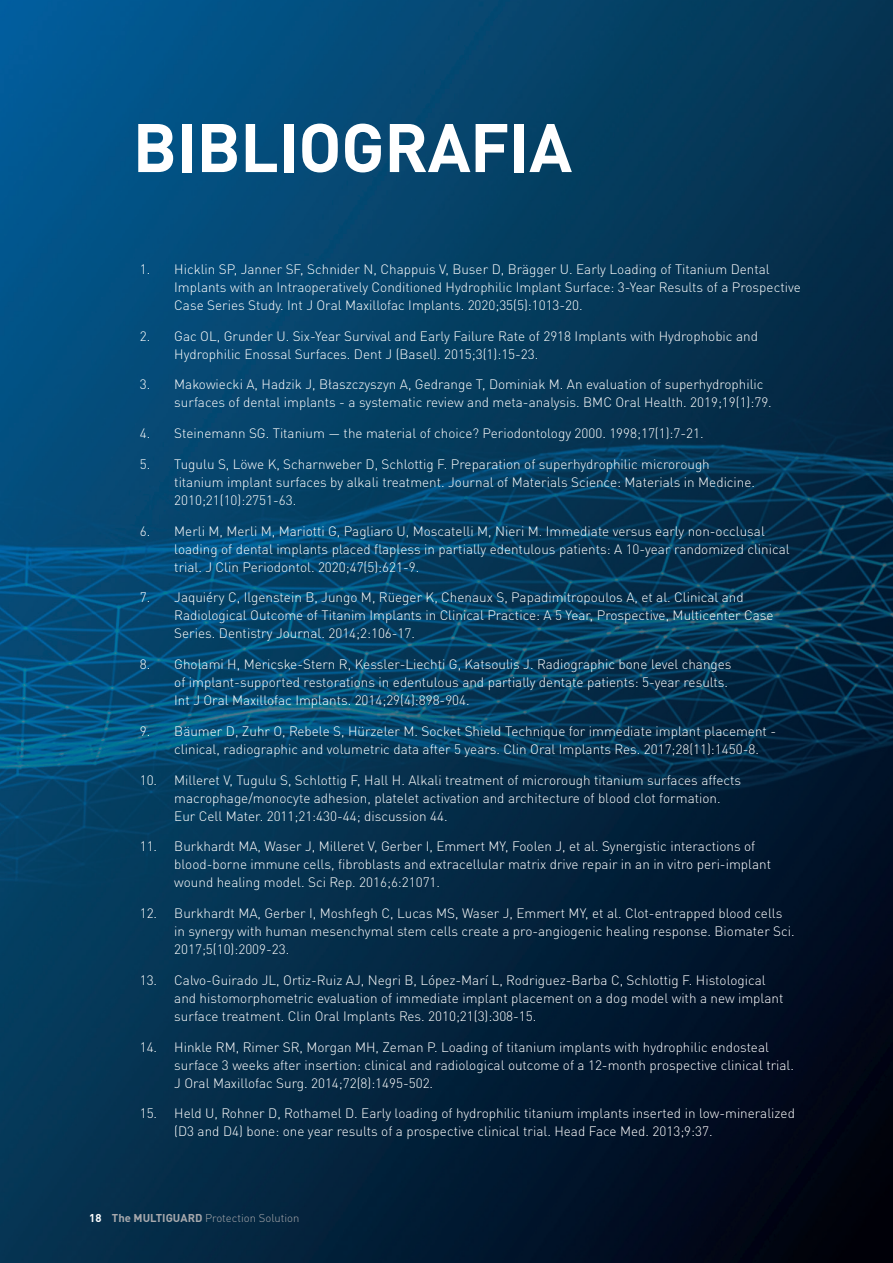
<style>
.page{position:relative;width:893px;height:1263px;background:#fff}
.page>*{position:absolute;margin:0;border:0;box-sizing:border-box;transform-origin:0 0}
.t1{font:700 67.5px "DIN Pro";letter-spacing:-.01em;color:#fff}
.t2{font:300 13.5px/18px "DIN Pro";color:#fff}
.t3{font:300 11.25px "DIN Pro";color:#a8a9ad}
.s1{font-weight:700;color:#fff}
.s2{font-weight:700}
</style>
<div class="page">
<img style="left:0;top:0;width:893px;height:1263px">
<h1 class="t1" style="left:133px;top:95px;width:441px">BIBLIOGRAFIA</h1>
<p class="t2" style="left:174px;top:259px;width:628px;text-indent:-35px">1. Hicklin SP, Janner SF, Schnider N, Chappuis V, Buser D, Brägger U. Early Loading of Titanium Dental<br>Implants with an Intraoperatively Conditioned Hydrophilic Implant Surface: 3-Year Results of a Prospective<br>Case Series Study. Int J Oral Maxillofac Implants. 2020;35(5):1013-20.</p>
<p class="t2" style="left:174px;top:326px;width:585px;text-indent:-35px">2. Gac OL, Grunder U. Six-Year Survival and Early Failure Rate of 2918 Implants with Hydrophobic and<br>Hydrophilic Enossal Surfaces. Dent J (Basel). 2015;3(1):15-23.</p>
<p class="t2" style="left:174px;top:375px;width:599px;text-indent:-35px">3. Makowiecki A, Hadzik J, Błaszczyszyn A, Gedrange T, Dominiak M. An evaluation of superhydrophilic surfaces of dental implants - a systematic review and meta-analysis. BMC Oral Health. 2019;19(1):79.</p>
<p class="t2" style="left:140px;top:423px;width:565px">4. Steinemann SG. Titanium — the material of choice? Periodontology 2000. 1998;17(1):7-21.</p>
<p class="t2" style="left:174px;top:454px;width:582px;text-indent:-35px">5. Tugulu S, Löwe K, Scharnweber D, Schlottig F. Preparation of superhydrophilic microrough titanium implant surfaces by alkali treatment. Journal of Materials Science: Materials in Medicine.<br>2010;21(10):2751-63.</p>
<p class="t2" style="left:174px;top:521px;width:617px;text-indent:-35px">6. Merli M, Merli M, Mariotti G, Pagliaro U, Moscatelli M, Nieri M. Immediate versus early non-occlusal loading of dental implants placed flapless in partially edentulous patients: A 10-year randomized clinical trial. J Clin Periodontol. 2020;47(5):621-9.</p>
<p class="t2" style="left:174px;top:588px;width:601px;text-indent:-35px">7. Jaquiéry C, Ilgenstein B, Jungo M, Rüeger K, Chenaux S, Papadimitropoulos A, et al. Clinical and<br>Radiological Outcome of Titanim Implants in Clinical Practice: A 5 Year, Prospective, Multicenter Case<br>Series. Dentistry Journal. 2014;2:106-17.</p>
<p class="t2" style="left:174px;top:654px;width:559px;text-indent:-35px">8. Gholami H, Mericske-Stern R, Kessler-Liechti G, Katsoulis J. Radiographic bone level changes of implant-supported restorations in edentulous and partially dentate patients: 5-year results.<br>Int J Oral Maxillofac Implants. 2014;29(4):898-904.</p>
<p class="t2" style="left:174px;top:721px;width:603px;text-indent:-35px">9. Bäumer D, Zuhr O, Rebele S, Hürzeler M. Socket Shield Technique for immediate implant placement - clinical, radiographic and volumetric data after 5 years. Clin Oral Implants Res. 2017;28(11):1450-8.</p>
<p class="t2" style="left:174px;top:770px;width:568px;text-indent:-35px">10. Milleret V, Tugulu S, Schlottig F, Hall H. Alkali treatment of microrough titanium surfaces affects macrophage/monocyte adhesion, platelet activation and architecture of blood clot formation.<br>Eur Cell Mater. 2011;21:430-44; discussion 44.</p>
<p class="t2" style="left:174px;top:837px;width:598px;text-indent:-35px">11. Burkhardt MA, Waser J, Milleret V, Gerber I, Emmert MY, Foolen J, et al. Synergistic interactions of blood-borne immune cells, fibroblasts and extracellular matrix drive repair in an in vitro peri-implant wound healing model. Sci Rep. 2016;6:21071.</p>
<p class="t2" style="left:174px;top:903px;width:622px;text-indent:-35px">12. Burkhardt MA, Gerber I, Moshfegh C, Lucas MS, Waser J, Emmert MY, et al. Clot-entrapped blood cells in synergy with human mesenchymal stem cells create a pro-angiogenic healing response. Biomater Sci.<br>2017;5(10):2009-23.</p>
<p class="t2" style="left:174px;top:970px;width:611px;text-indent:-35px">13. Calvo-Guirado JL, Ortiz-Ruiz AJ, Negri B, López-Marí L, Rodriguez-Barba C, Schlottig F. Histological and histomorphometric evaluation of immediate implant placement on a dog model with a new implant surface treatment. Clin Oral Implants Res. 2010;21(3):308-15.</p>
<p class="t2" style="left:174px;top:1037px;width:621px;text-indent:-35px">14. Hinkle RM, Rimer SR, Morgan MH, Zeman P. Loading of titanium implants with hydrophilic endosteal surface 3 weeks after insertion: clinical and radiological outcome of a 12-month prospective clinical trial.<br>J Oral Maxillofac Surg. 2014;72(8):1495-502.</p>
<p class="t2" style="left:174px;top:1104px;width:622px;text-indent:-35px">15. Held U, Rohner D, Rothamel D. Early loading of hydrophilic titanium implants inserted in low-mineralized (D3 and D4) bone: one year results of a prospective clinical trial. Head Face Med. 2013;9:37.</p>
<p class="t3" style="left:89px;top:1210px;width:212px"><span class="s1">18</span> <span class="s2">The MULTIGUARD</span> Protection Solution</p>
</div>
